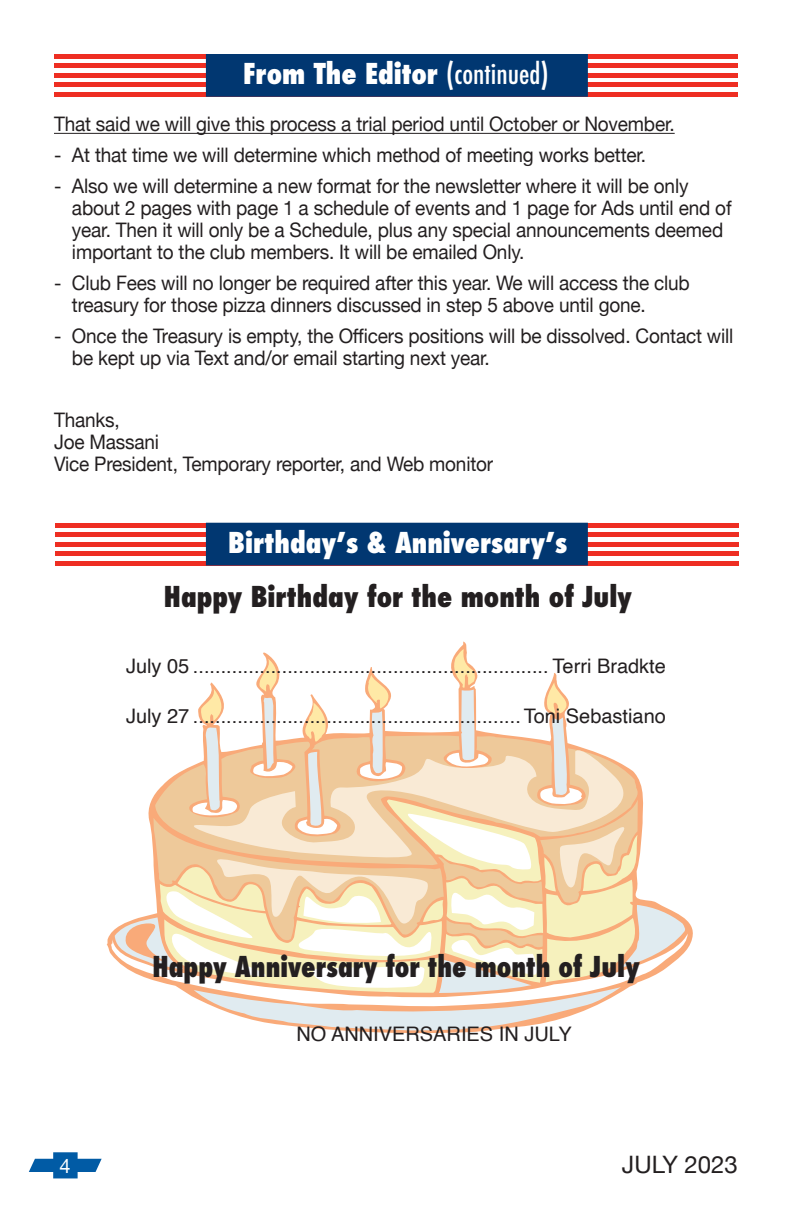
<style>
.page{position:relative;width:792px;height:1224px;background:#fff}
.page>*{position:absolute;margin:0;border:0;box-sizing:border-box;transform-origin:0 0}
.t1{font:800 condensed 28px "Futura";color:#fff}
.t2{font:800 condensed 28px "Futura";color:#231f20;scale:.95 1}
.t3{font:800 condensed 28px "Futura";color:#231f20}
.t4{font:24px "Helvetica Neue";color:#231f20}
.t5{font:20px/22px "Helvetica Neue";letter-spacing:-.01em;color:#231f20;scale:.95 1}
.t6{font:20px "Helvetica";color:#231f20}
.t7{font:20px "Helvetica Neue";color:#fff}
.s1{font-weight:500}
</style>
<div class="page">
<svg style="left:29px;top:1152px;width:73px;height:26px"></svg>
<div style="left:54px;top:54px;width:683px;height:5px;background:#ee2e22"></div>
<hr style="left:54px;top:64px;width:683px;height:4px;background:#ee2e22">
<div style="left:54px;top:73px;width:683px;height:5px;background:#ee2e22"></div>
<div style="left:54px;top:82px;width:683px;height:5px;background:#ee2e22"></div>
<div style="left:54px;top:92px;width:683px;height:5px;background:#ee2e22"></div>
<div style="left:206px;top:54px;width:382px;height:43px;background:#013771;border:2px solid #013771"></div>
<hr style="left:54px;top:133px;width:621px;height:1px;background:#231f20">
<hr style="left:55px;top:523px;width:684px;height:4px;background:#ee2e22">
<div style="left:55px;top:532px;width:684px;height:5px;background:#ee2e22"></div>
<hr style="left:55px;top:542px;width:684px;height:4px;background:#ee2e22">
<div style="left:55px;top:551px;width:684px;height:5px;background:#ee2e22"></div>
<hr style="left:55px;top:561px;width:684px;height:4px;background:#ee2e22">
<div style="left:206px;top:523px;width:382px;height:42px;background:#013771"></div>
<svg style="left:115px;top:649px;width:572px;height:383px"></svg>
<h1 class="t1" style="left:243px;top:55px;width:307px">From The Editor <span class="s1">(continued)</span></h1>
<p class="t5" style="left:54px;top:114px;width:655px">That said we will give this process a trial period until October or November.</p>
<p class="t5" style="left:54px;top:145px;width:625px">- At that time we will determine which method of meeting works better.</p>
<p class="t5" style="left:72px;top:176px;width:696px;text-indent:-18px">- Also we will determine a new format for the newsletter where it will be only about 2 pages with page 1 a schedule of events and 1 page for Ads until end of year. Then it will only be a Schedule, plus any special announcements deemed important to the club members. It will be emailed Only.</p>
<p class="t5" style="left:72px;top:273px;width:652px;text-indent:-18px">- Club Fees will no longer be required after this year. We will access the club treasury for those pizza dinners discussed in step 5 above until gone.</p>
<p class="t5" style="left:72px;top:326px;width:698px;text-indent:-18px">- Once the Treasury is empty, the Officers positions will be dissolved. Contact will be kept up via Text and/or email starting next year.</p>
<p class="t5" style="left:54px;top:410px;width:464px">Thanks,<br>Joe Massani<br>Vice President, Temporary reporter, and Web monitor</p>
<h1 class="t1" style="left:228px;top:523px;width:341px">Birthday’s &amp; Anniversary’s</h1>
<h1 class="t3" style="left:164px;top:578px;width:470px">Happy Birthday for the month of July</h1>
<p class="t6" style="left:126px;top:650px;width:542px">July 05 ................................................................ Terri Bradkte</p>
<p class="t6" style="left:126px;top:700px;width:541px">July 27 ...........................................................Toni Sebastiano</p>
<h1 class="t2" style="left:152px;top:948px;width:515px">Happy Anniversary for the month of July</h1>
<p class="t6" style="left:297px;top:1018px;width:277px">NO ANNIVERSARIES IN JULY</p>
<p class="t7" style="left:60px;top:1151px;width:13px">4</p>
<p class="t4" style="left:622px;top:1147px;width:118px">JULY 2023</p>
</div>
